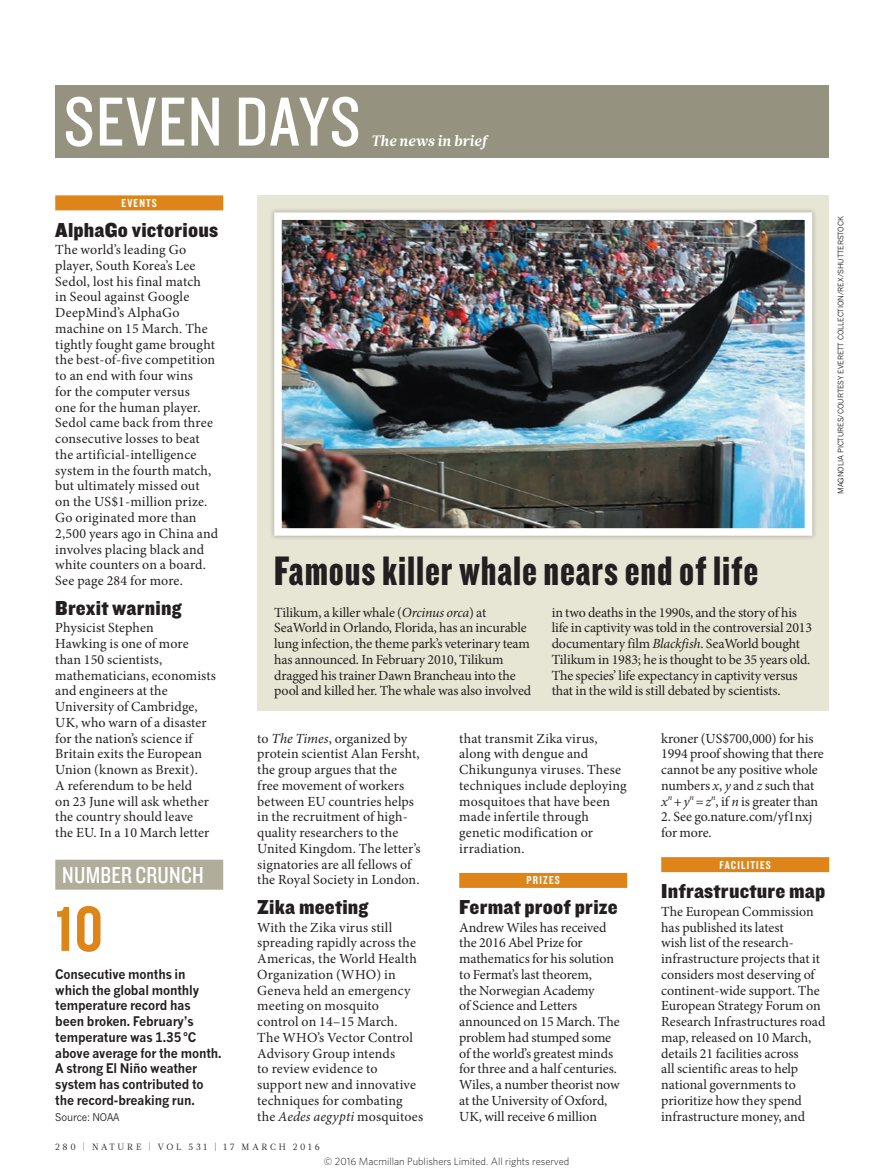
<style>
.page{position:relative;width:893px;height:1174px;background:#fff}
.page>*{position:absolute;margin:0;border:0;box-sizing:border-box;transform-origin:0 0}
.t1{font:72px "Knockout 29 Junior Ltweight";letter-spacing:.02em;color:#fff}
.NUMBER_CRUNCH_NUMBER{font:66px "Knockout 49 Liteweight 2";color:#dd8519}
.BRIEFS_BOX_HEAD{font:42.75px "Knockout 69 Full Liteweight";letter-spacing:.02em;color:#231f20}
.BRIEFS_BOX_TYPE{font:24px "Knockout 29 Junior Ltweight";letter-spacing:.01em;color:#fff}
.BRIEFS_HEAD_14{font:21px "Knockout 71 Full Middlewt";letter-spacing:.01em;color:#231f20}
.t2{font:italic 700 15px "Glosa Math";letter-spacing:.01em;color:#fff}
.BODY_TEXT_R_L_1ST_PA{font:13.95px/15.8px "Minion Pro";color:#231f20}
.SEVEN_DAYS_BOLD{font:700 13.05px/15.8px "News Gothic MTOT";letter-spacing:-.01em;color:#231f20;scale:.95 1}
.BRIEFS_SUBJECT_STRAP{font:12px "Knockout 49 Liteweight 2";letter-spacing:.1em;color:#fff}
.t3{font:300 10.5px "Whitney";color:#231f20}
.SEVEN_DAYS_SOURCE{font:10.5px "News Gothic MTOT";letter-spacing:-.01em;color:#231f20;scale:.95 1}
.t4{font:9px "Glosa Math";letter-spacing:.3em;color:#231f20}
.PIC_CREDIT{font:7.5px "News Gothic MTOT";color:#231f20}
.s1{font-style:italic}
</style>
<div class="page">
<div style="left:257px;top:195px;width:572px;height:516px;background:#e7e5d4"></div>
<div style="left:269px;top:208px;width:548px;height:332px;background:#231f20;opacity:.25"></div>
<img style="left:283px;top:221px;width:520px;height:305px">
<div style="left:274px;top:212px;width:538px;height:323px;border:8px solid #fff"></div>
<div style="left:55px;top:859px;width:168px;height:30px;background:#b0ae9a"></div>
<div style="left:55px;top:195px;width:168px;height:15px;background:#dd8519"></div>
<div style="left:661px;top:857px;width:168px;height:15px;background:#dd8519"></div>
<div style="left:459px;top:873px;width:168px;height:15px;background:#dd8519"></div>
<div style="left:55px;top:85px;width:774px;height:72px;background:#95937f"></div>
<h1 class="t1" style="left:64px;top:75px;width:298px">SEVEN DAYS</h1>
<p class="t2" style="left:371px;top:130px;width:117px">The news in brief</p>
<p class="BRIEFS_SUBJECT_STRAP" style="left:122px;top:195px;width:37px">EVENTS</p>
<p class="BRIEFS_HEAD_14" style="left:55px;top:215px;width:164px">AlphaGo victorious</p>
<p class="BODY_TEXT_R_L_1ST_PA" style="left:55px;top:242px;width:164px">The world’s leading Go player, South Korea’s Lee<br>Sedol, lost his final match<br>in Seoul against Google<br>DeepMind’s AlphaGo machine on 15 March. The tightly fought game brought the best-of-five competition to an end with four wins<br>for the computer versus<br>one for the human player.<br>Sedol came back from three consecutive losses to beat the artificial-intelligence system in the fourth match, but ultimately missed out<br>on the US$1-million prize.<br>Go originated more than<br>2,500 years ago in China and involves placing black and white counters on a board.<br>See page 284 for more.</p>
<p class="BRIEFS_HEAD_14" style="left:55px;top:593px;width:128px">Brexit warning</p>
<p class="BODY_TEXT_R_L_1ST_PA" style="left:55px;top:620px;width:162px">Physicist Stephen<br>Hawking is one of more than 150 scientists, mathematicians, economists and engineers at the<br>University of Cambridge,<br>UK, who warn of a disaster for the nation’s science if<br>Britain exits the European<br>Union (known as Brexit).<br>A referendum to be held<br>on 23 June will ask whether the country should leave<br>the EU. In a 10 March letter</p>
<p class="BRIEFS_BOX_TYPE" style="left:62px;top:859px;width:143px">NUMBER CRUNCH</p>
<p class="NUMBER_CRUNCH_NUMBER" style="left:55px;top:887px;width:49px">10</p>
<p class="SEVEN_DAYS_BOLD" style="left:55px;top:966px;width:176px">Consecutive months in which the global monthly temperature record has been broken. February’s temperature was 1.35°C above average for the month.<br>A strong El Niño weather system has contributed to the record-breaking run.</p>
<p class="SEVEN_DAYS_SOURCE" style="left:55px;top:1110px;width:69px">Source: NOAA</p>
<p class="BRIEFS_BOX_HEAD" style="left:274px;top:544px;width:485px">Famous killer whale nears end of life</p>
<p class="BODY_TEXT_R_L_1ST_PA" style="left:274px;top:604px;width:258px">Tilikum, a killer whale (<span class="s1">Orcinus orca</span>) at SeaWorld in Orlando, Florida, has an incurable lung infection, the theme park’s veterinary team has announced. In February 2010, Tilikum dragged his trainer Dawn Brancheau into the pool and killed her. The whale was also involved</p>
<p class="BODY_TEXT_R_L_1ST_PA" style="left:552px;top:604px;width:262px">in two deaths in the 1990s, and the story of his life in captivity was told in the controversial 2013 documentary film <span class="s1">Blackfish</span>. SeaWorld bought Tilikum in 1983; he is thought to be 35 years old.<br>The species’ life expectancy in captivity versus that in the wild is still debated by scientists.</p>
<p class="BODY_TEXT_R_L_1ST_PA" style="left:257px;top:730px;width:165px">to <span class="s1">The Times</span>, organized by protein scientist Alan Fersht, the group argues that the free movement of workers between EU countries helps in the recruitment of high&shy;quality researchers to the<br>United Kingdom. The letter’s signatories are all fellows of the Royal Society in London.</p>
<p class="BODY_TEXT_R_L_1ST_PA" style="left:459px;top:730px;width:169px">that transmit Zika virus, along with dengue and<br>Chikungunya viruses. These techniques include deploying mosquitoes that have been made infertile through genetic modification or irradiation.</p>
<p class="BRIEFS_SUBJECT_STRAP" style="left:527px;top:872px;width:35px">PRIZES</p>
<p class="BRIEFS_HEAD_14" style="left:459px;top:893px;width:160px">Fermat proof prize</p>
<p class="BODY_TEXT_R_L_1ST_PA" style="left:459px;top:919px;width:162px">Andrew Wiles has received the 2016 Abel Prize for mathematics for his solution to Fermat’s last theorem,<br>the Norwegian Academy<br>of Science and Letters announced on 15 March. The problem had stumped some of the world’s greatest minds for three and a half centuries.<br>Wiles, a number theorist now at the University of Oxford,<br>UK, will receive 6 million</p>
<p class="BRIEFS_HEAD_14" style="left:257px;top:893px;width:112px">Zika meeting</p>
<p class="BODY_TEXT_R_L_1ST_PA" style="left:257px;top:919px;width:167px">With the Zika virus still spreading rapidly across the<br>Americas, the World Health<br>Organization (WHO) in<br>Geneva held an emergency meeting on mosquito control on 14–15 March.<br>The WHO’s Vector Control<br>Advisory Group intends<br>to review evidence to support new and innovative techniques for combating the <span class="s1">Aedes aegypti</span> mosquitoes</p>
<p class="BODY_TEXT_R_L_1ST_PA" style="left:661px;top:730px;width:164px">kroner (US$700,000) for his<br>1994 proof showing that there cannot be any positive whole numbers <span class="s1">x</span>, <span class="s1">y</span> and <span class="s1">z</span> such that <span class="s1">x</span><sup>n</sup> +<span class="s1">y</span><sup>n</sup> =<span class="s1">z</span><sup>n</sup>, if <span class="s1">n</span> is greater than</p>
<p class="BODY_TEXT_R_L_1ST_PA" style="left:661px;top:809px;width:153px">2. See go.nature.com/yf1nxj for more.</p>
<p class="BRIEFS_SUBJECT_STRAP" style="left:720px;top:857px;width:53px">FACILITIES</p>
<p class="BRIEFS_HEAD_14" style="left:661px;top:877px;width:166px">Infrastructure map</p>
<p class="BODY_TEXT_R_L_1ST_PA" style="left:661px;top:903px;width:166px">The European Commission has published its latest<br>wish list of the research&shy;infrastructure projects that it considers most deserving of continent-wide support. The<br>European Strategy Forum on<br>Research Infrastructures road map, released on 10 March, details 21 facilities across<br>all scientific areas to help national governments to prioritize how they spend infrastructure money, and</p>
<p class="t4" style="left:55px;top:1141px;width:266px">280 | NATURE | VOL 531 | 17 MARCH 2016</p>
<p class="t3" style="left:324px;top:1154px;width:247px">© 2016 Macmillan Publishers Limited. All rights reserved</p>
<p class="PIC_CREDIT" style="left:836px;top:494px;width:279px;rotate:-90deg">MAGNOLIA PICTURES/COURTESY EVERETT COLLECTION/REX/SHUTTERSTOCK</p>
</div>
